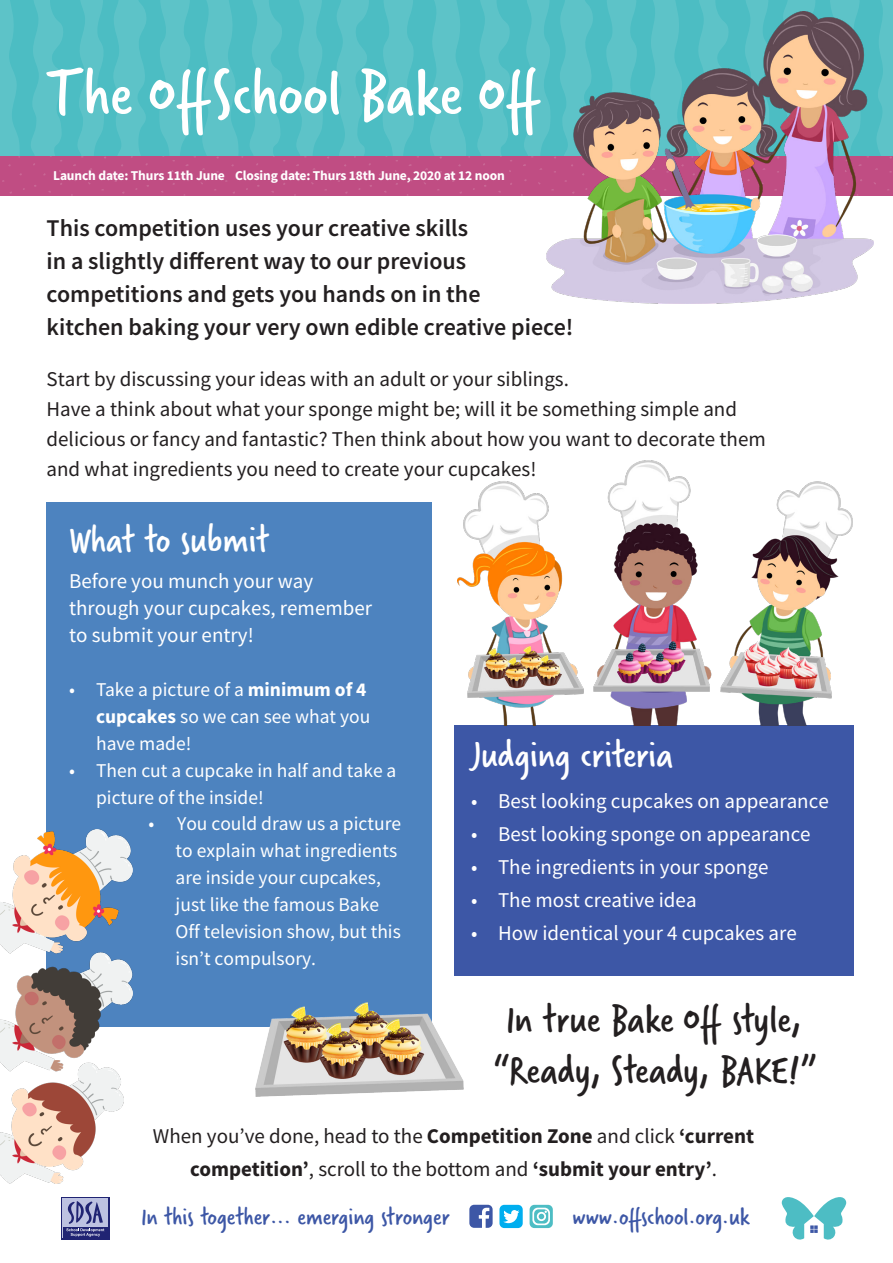
<style>
.page{position:relative;width:893px;height:1263px;background:#fff}
.page>*{position:absolute;margin:0;border:0;box-sizing:border-box;transform-origin:0 0}
.t1{font:69px "Verveine";color:#fff}
.t2{font:42px "Verveine";color:#231f20}
.t3{font:40.5px "Verveine";color:#fff}
.t4{font:26.1px "Verveine";color:#3d57a6}
.t5{font:600 24px/33px "Source Sans Pro";color:#231f20}
.t6{font:21px/30.2px "Source Sans Pro";color:#231f20}
.t7{font:21px/27px "Source Sans Pro";color:#fff}
.t8{font:19.5px/27px "Source Sans Pro";color:#fff}
.List_Paragraph{font:700 13.5px "Source Sans Pro";letter-spacing:-.01em;color:#fff}
.s1{font-weight:700}
</style>
<div class="page">
<div style="left:0;top:0;width:893px;height:157px;background:#4cbdc3"></div>
<svg style="left:782px;top:1197px;width:64px;height:43px"></svg>
<svg style="left:61px;top:1197px;width:48px;height:42px"></svg>
<div style="left:63px;top:1227px;width:44px;height:10px;background:#202473"></div>
<svg style="left:66px;top:1201px;width:38px;height:35px"></svg>
<svg style="left:469px;top:1205px;width:24px;height:23px"></svg>
<svg style="left:499px;top:1205px;width:24px;height:23px"></svg>
<svg style="left:530px;top:1205px;width:23px;height:23px"></svg>
<div style="left:0;top:157px;width:893px;height:39px;background:#c04d83"></div>
<svg style="left:294px;top:0;width:78px;height:196px"></svg>
<svg style="left:0;top:0;width:20px;height:158px"></svg>
<svg style="left:28px;top:0;width:37px;height:175px"></svg>
<svg style="left:71px;top:0;width:214px;height:196px"></svg>
<svg style="left:699px;top:0;width:116px;height:11px"></svg>
<svg style="left:830px;top:0;width:63px;height:191px"></svg>
<svg style="left:379px;top:0;width:133px;height:196px"></svg>
<svg style="left:521px;top:0;width:156px;height:196px"></svg>
<img style="left:546px;top:11px;width:328px;height:292px">
<div style="left:454px;top:725px;width:400px;height:251px;background:#3d57a6"></div>
<div style="left:47px;top:503px;width:385px;height:524px;background:#4d83bf"></div>
<img style="left:0;top:830px;width:133px;height:353px">
<img style="left:457px;top:460px;width:396px;height:265px">
<img style="left:255px;top:1002px;width:208px;height:94px">
<p class="t1" style="left:47px;top:46px;width:496px">The OffSchool Bake Off</p>
<p class="List_Paragraph" style="left:53px;top:166px;width:453px">Launch date: Thurs 11th June Closing date: Thurs 18th June, 2020 at 12 noon</p>
<p class="t5" style="left:47px;top:211px;width:528px">This competition uses your creative skills<br>in a slightly different way to our previous competitions and gets you hands on in the<br>kitchen baking your very own edible creative piece!</p>
<p class="t6" style="left:47px;top:363px;width:721px">Start by discussing your ideas with an adult or your siblings.<br>Have a think about what your sponge might be; will it be something simple and delicious or fancy and fantastic? Then think about how you want to decorate them and what ingredients you need to create your cupcakes!</p>
<p class="t3" style="left:69px;top:511px;width:202px">What to submit</p>
<p class="t7" style="left:69px;top:568px;width:305px">Before you munch your way through your cupcakes, remember to submit your entry!</p>
<p class="t8" style="left:96px;top:676px;width:276px;text-indent:-27px">• Take a picture of a <span class="s1">minimum of 4 cupcakes</span> so we can see what you have made!</p>
<p class="t8" style="left:96px;top:757px;width:302px;text-indent:-27px">• Then cut a cupcake in half and take a picture of the inside!</p>
<p class="t8" style="left:176px;top:810px;width:227px;text-indent:-27px">• You could draw us a picture to explain what ingredients are inside your cupcakes, just like the famous Bake<br>Off television show, but this isn’t compulsory.</p>
<p class="t3" style="left:471px;top:727px;width:203px">Judging criteria</p>
<p class="t7" style="left:471px;top:788px;width:359px">• Best looking cupcakes on appearance</p>
<p class="t7" style="left:471px;top:821px;width:341px">• Best looking sponge on appearance</p>
<p class="t7" style="left:471px;top:854px;width:299px">• The ingredients in your sponge</p>
<p class="t7" style="left:471px;top:887px;width:227px">• The most creative idea</p>
<p class="t7" style="left:471px;top:920px;width:327px">• How identical your 4 cupcakes are</p>
<p class="t2" style="left:506px;top:990px;width:297px">In true Bake Off style,</p>
<p class="t2" style="left:492px;top:1041px;width:326px">“Ready, Steady, BAKE!”</p>
<p class="t6" style="left:153px;top:1119px;width:603px;line-height:33px;text-align:center">When you’ve done, head to the <span class="s1">Competition Zone</span> and click <span class="s1">‘current competition’</span>, scroll to the bottom and <span class="s1">‘submit your entry’</span>.</p>
<p class="t4" style="left:141px;top:1198px;width:310px">In this together... emerging stronger</p>
<p class="t4" style="left:572px;top:1198px;width:179px">www.offschool.org.uk</p>
</div>
